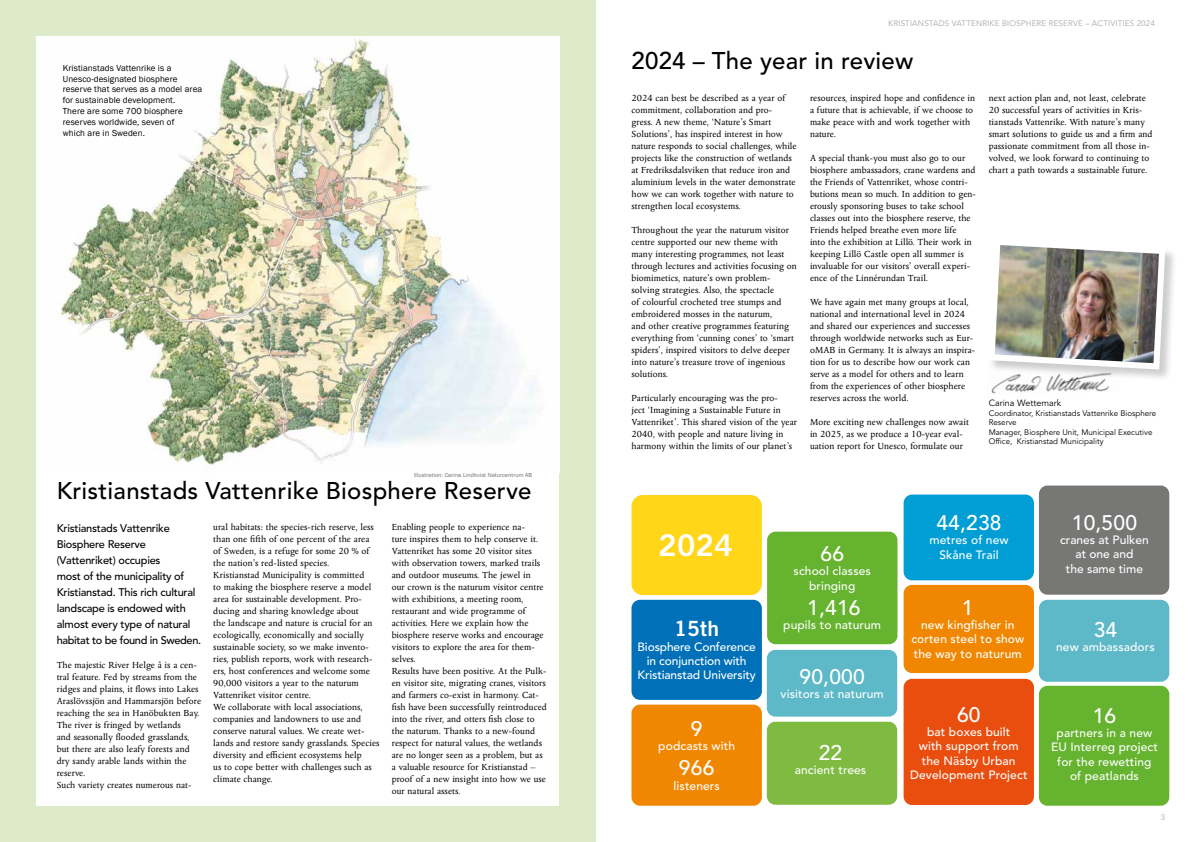
<style>
.page{position:relative;width:1191px;height:842px;background:#fff}
.page>*{position:absolute;margin:0;border:0;box-sizing:border-box;transform-origin:0 0}
.t1{font:30px "Trade Gothic LT Std Bd 2";color:#fff}
.t2{font:500 24px "Avenir LT Std";letter-spacing:.01em;color:#000}
.t3{font:500 21px "Avenir LT Std";letter-spacing:.01em;color:#fff}
.t4{font:21px "Trade Gothic LT Std Bd 2";color:#fff}
.t5{font:500 12px/14.4px "Avenir LT Std";letter-spacing:.01em;color:#fff;text-align:center}
.t6{font:500 12px/14.4px "Avenir LT Std";letter-spacing:-.01em;color:#fff;text-align:center}
.t7{font:500 11px/16px "Avenir LT Std";letter-spacing:-.02em;color:#000}
.t8{font:10px/12px "Columbus MT Std";letter-spacing:.01em;color:#000}
.t9{font:9px/10.8px "Franklin Gothic";letter-spacing:.01em;color:#000}
.t10{font:9px "Avenir LT Std";color:#000}
.t11{font:8px/9.6px "Avenir LT Std";color:#000}
.t12{font:8px "Avenir LT Std";letter-spacing:.02em;color:#a8a8a7}
.t13{font:6px "Franklin Gothic";letter-spacing:.01em;color:#706f6f}
</style>
<div class="page">
<div style="left:0;top:0;width:595px;height:842px;background:#deebcb"></div>
<img style="left:991px;top:382px;width:119px;height:12px">
<div style="left:988px;top:238px;width:189px;height:144px;background:#000;opacity:.2"></div>
<img style="left:988px;top:238px;width:180px;height:135px">
<div style="left:631px;top:495px;width:131px;height:100px;background:#ffd618;border-radius:11px"></div>
<div style="left:631px;top:600px;width:131px;height:100px;background:#0071b8;border-radius:9px"></div>
<div style="left:631px;top:705px;width:131px;height:101px;background:#f18700;border-radius:9px"></div>
<div style="left:767px;top:722px;width:130px;height:83px;background:#7fbb41;border-radius:9px"></div>
<div style="left:767px;top:650px;width:130px;height:67px;background:#5db8c8;border-radius:9px"></div>
<div style="left:903px;top:495px;width:131px;height:85px;background:#009ed4;border-radius:9px"></div>
<div style="left:903px;top:585px;width:131px;height:88px;background:#f18700;border-radius:9px"></div>
<div style="left:903px;top:679px;width:131px;height:126px;background:#e94e0f;border-radius:9px"></div>
<div style="left:1039px;top:686px;width:130px;height:120px;background:#65b32e;border-radius:9px"></div>
<div style="left:1039px;top:600px;width:130px;height:82px;background:#5db8c8;border-radius:9px"></div>
<div style="left:1039px;top:485px;width:130px;height:110px;background:#777776;border-radius:9px"></div>
<div style="left:767px;top:532px;width:130px;height:112px;background:#65b32e;border-radius:9px"></div>
<div style="left:36px;top:36px;width:523px;height:770px;background:#fff"></div>
<img style="left:59px;top:39px;width:479px;height:433px">
<p class="t9" style="left:63px;top:63px;width:141px">Kristianstads Vattenrike is a<br>Unesco-designated biosphere reserve that serves as a model area for sustainable development.<br>There are some 700 biosphere reserves worldwide, seven of<br>which are in Sweden.</p>
<p class="t13" style="left:414px;top:471px;width:120px">Illustration: Carina Lindkvist Naturcentrum AB</p>
<h2 class="t2" style="left:57px;top:477px;width:476px">Kristianstads Vattenrike Biosphere Reserve</h2>
<p class="t8" style="left:213px;top:521px;width:168px">ural habitats: the species-rich reserve, less than one fifth of one percent of the area of Sweden, is a refuge for some 20 % of the nation’s red-listed species.<br>Kristianstad Municipality is committed<br>to making the biosphere reserve a model area for sustainable development. Pro&shy;ducing and sharing knowledge about<br>the landscape and nature is crucial for an ecologically, economically and socially sustainable society, so we make invento&shy;ries, publish reports, work with research&shy;ers, host conferences and welcome some 90,000 visitors a year to the naturum Vattenriket visitor centre.<br>We collaborate with local associations, companies and landowners to use and conserve natural values. We create wet&shy;lands and restore sandy grasslands. Species diversity and efficient ecosystems help<br>us to cope better with challenges such as climate change.</p>
<p class="t7" style="left:57px;top:520px;width:146px">Kristianstads Vattenrike<br>Biosphere Reserve (Vattenriket) occupies<br>most of the municipality of<br>Kristianstad. This rich cultural landscape is endowed with almost every type of natural habitat to be found in Sweden.</p>
<p class="t8" style="left:57px;top:659px;width:146px">The majestic River Helge å is a cen&shy;tral feature. Fed by streams from the ridges and plains, it flows into Lakes<br>Araslövssjön and Hammarsjön before reaching the sea in Hanöbukten Bay.<br>The river is fringed by wetlands<br>and seasonally flooded grasslands, but there are also leafy forests and dry sandy arable lands within the reserve.<br>Such variety creates numerous nat-</p>
<p class="t8" style="left:392px;top:521px;width:157px">Enabling people to experience na-<br>ture inspires them to help conserve it.<br>Vattenriket has some 20 visitor sites with observation towers, marked trails and outdoor museums. The jewel in<br>our crown is the naturum visitor centre with exhibitions, a meeting room, restaurant and wide programme of activities. Here we explain how the biosphere reserve works and encourage visitors to explore the area for them&shy;selves.<br>Results have been positive. At the Pulk&shy;en visitor site, migrating cranes, visitors and farmers co-exist in harmony. Cat&shy;fish have been successfully reintroduced into the river, and otters fish close to the naturum. Thanks to a new-found respect for natural values, the wetlands are no longer seen as a problem, but as a valuable resource for Kristianstad – proof of a new insight into how we use our natural assets.</p>
<p class="t12" style="left:888px;top:19px;width:268px">KRISTIANSTADS VATTENRIKE BIOSPHERE RESERVE – ACTIVITIES 2024</p>
<h2 class="t2" style="left:631px;top:47px;width:283px">2024 – The year in review</h2>
<p class="t8" style="left:631px;top:92px;width:167px">2024 can best be described as a year of commitment, collaboration and pro-<br>gress. A new theme, ‘Nature’s Smart Solutions’, has inspired interest in how nature responds to social challenges, while projects like the construction of wetlands at Fredriksdalsviken that reduce iron and aluminium levels in the water demonstrate how we can work together with nature to strengthen local ecosystems.</p>
<p class="t8" style="left:631px;top:224px;width:167px">Throughout the year the naturum visitor centre supported our new theme with many interesting programmes, not least through lectures and activities focusing on biomimetics, nature’s own problem&shy;solving strategies. Also, the spectacle<br>of colourful crocheted tree stumps and embroidered mosses in the naturum,<br>and other creative programmes featuring everything from ‘cunning cones’ to ‘smart spiders’, inspired visitors to delve deeper into nature’s treasure trove of ingenious solutions.</p>
<p class="t8" style="left:631px;top:392px;width:167px">Particularly encouraging was the pro-<br>ject ‘Imagining a Sustainable Future in Vattenriket’. This shared vision of the year 2040, with people and nature living in harmony within the limits of our planet’s</p>
<p class="t8" style="left:810px;top:92px;width:166px">resources, inspired hope and confidence in a future that is achievable, if we choose to make peace with and work together with nature.</p>
<p class="t8" style="left:810px;top:152px;width:167px">A special thank-you must also go to our biosphere ambassadors, crane wardens and the Friends of Vattenriket, whose contri&shy;butions mean so much. In addition to gen&shy;erously sponsoring buses to take school classes out into the biosphere reserve, the Friends helped breathe even more life<br>into the exhibition at Lillö. Their work in keeping Lillö Castle open all summer is invaluable for our visitors’ overall experi&shy;ence of the Linnérundan Trail.</p>
<p class="t8" style="left:810px;top:296px;width:167px">We have again met many groups at local, national and international level in 2024 and shared our experiences and successes through worldwide networks such as Eur&shy;oMAB in Germany. It is always an inspira&shy;tion for us to describe how our work can serve as a model for others and to learn from the experiences of other biosphere reserves across the world.</p>
<p class="t8" style="left:810px;top:416px;width:160px">More exciting new challenges now await in 2025, as we produce a 10-year eval&shy;uation report for Unesco, formulate our</p>
<p class="t8" style="left:988px;top:92px;width:165px">next action plan and, not least, celebrate 20 successful years of activities in Kris&shy;tianstads Vattenrike. With nature’s many smart solutions to guide us and a firm and passionate commitment from all those in&shy;volved, we look forward to continuing to chart a path towards a sustainable future.</p>
<p class="t10" style="left:988px;top:398px;width:74px">Carina Wettemark</p>
<p class="t11" style="left:988px;top:408px;width:169px">Coordinator, Kristianstads Vattenrike Biosphere Reserve<br>Manager, Biosphere Unit, Municipal Executive Office, Kristianstad Municipality</p>
<h1 class="t1" style="left:658px;top:526px;width:76px">2024</h1>
<h3 class="t4" style="left:674px;top:616px;width:46px">15th</h3>
<p class="t6" style="left:637px;top:639px;width:120px">Biosphere Conference in conjunction with<br>Kristianstad University</p>
<h3 class="t3" style="left:691px;top:716px;width:13px">9</h3>
<p class="t5" style="left:658px;top:739px;width:78px">podcasts with</p>
<h3 class="t3" style="left:679px;top:755px;width:37px">966</h3>
<p class="t5" style="left:673px;top:778px;width:48px">listeners</p>
<h3 class="t3" style="left:820px;top:541px;width:25px">66</h3>
<p class="t5" style="left:793px;top:564px;width:79px">school classes bringing</p>
<h3 class="t3" style="left:807px;top:595px;width:55px">1,416</h3>
<p class="t5" style="left:783px;top:618px;width:99px">pupils to naturum</p>
<h3 class="t3" style="left:799px;top:664px;width:67px">90,000</h3>
<p class="t5" style="left:780px;top:687px;width:105px">visitors at naturum</p>
<h3 class="t3" style="left:818px;top:740px;width:25px">22</h3>
<p class="t5" style="left:795px;top:763px;width:73px">ancient trees</p>
<h3 class="t3" style="left:936px;top:510px;width:67px">44,238</h3>
<p class="t5" style="left:929px;top:533px;width:81px">metres of new</p>
<p class="t5" style="left:939px;top:548px;width:61px">Skåne Trail</p>
<h3 class="t3" style="left:962px;top:595px;width:13px">1</h3>
<p class="t5" style="left:911px;top:618px;width:114px">new kingfisher in corten steel to show the way to naturum</p>
<h3 class="t3" style="left:957px;top:702px;width:25px">60</h3>
<p class="t5" style="left:910px;top:725px;width:119px">bat boxes built<br>with support from the Näsby Urban<br>Development Project</p>
<h3 class="t3" style="left:1071px;top:510px;width:67px">10,500</h3>
<p class="t5" style="left:1060px;top:533px;width:90px">cranes at Pulken at one and<br>the same time</p>
<h3 class="t3" style="left:1093px;top:617px;width:25px">34</h3>
<p class="t5" style="left:1056px;top:640px;width:100px">new ambassadors</p>
<h3 class="t3" style="left:1092px;top:703px;width:25px">16</h3>
<p class="t5" style="left:1051px;top:726px;width:108px">partners in a new<br>EU Interreg project for the rewetting of peatlands</p>
<p class="t12" style="left:1160px;top:812px;width:6px">3</p>
</div>
